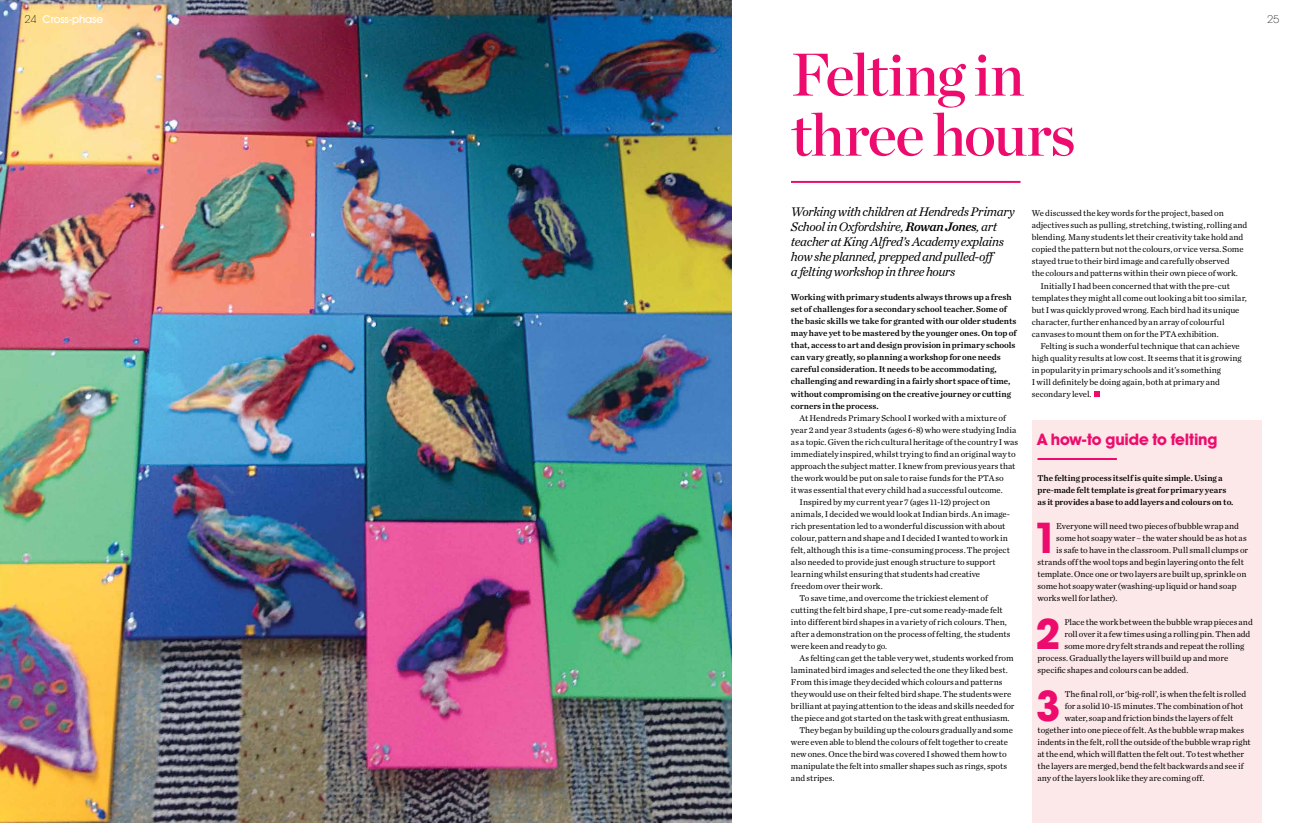
<style>
.page{position:relative;width:1304px;height:823px;background:#fff}
.page>*{position:absolute;margin:0;border:0;box-sizing:border-box;transform-origin:0 0}
.t1{font:60px/60px "Chronicle Display Semi";letter-spacing:-.025em;color:#ed0c6d}
.t2{font:700 42.6px "Avant Garde IT Cby BT";color:#ed0c6d}
.t3{font:700 16px "Avant Garde IT Cby BT";letter-spacing:-.015em;color:#ed0c6d}
.t4{font:italic 13px/15px "Chronicle Text G1";letter-spacing:-.03em;color:#000}
.t5{font:500 11px "Avant Garde IT Cby BT";letter-spacing:-.01em;color:#fff}
.t6{font:200 11px "Avant Garde IT Cby BT";color:#000}
.t7{font:8.8px "Chronicle Text G1";color:#000}
.t8{font:8.8px/12px "Chronicle Text G1 Semi";color:#000}
.s1{font-family:"Chronicle Text G1 Semi"}
</style>
<div class="page">
<img style="left:0;top:0;width:731px;height:822px">
<div style="left:1032px;top:420px;width:229px;height:402px;background:#fde8e9"></div>
<svg style="left:1094px;top:391px;width:6px;height:5px"></svg>
<hr style="left:1037px;top:457px;width:80px;height:2px;background:#ed0c6d">
<hr style="left:791px;top:181px;width:229px;height:2px;background:#ed0c6d">
<p class="t5" style="left:43px;top:12px;width:62px">Cross-phase</p>
<p class="t6" style="left:25px;top:12px;width:14px">24</p>
<p class="t6" style="left:1267px;top:12px;width:14px">25</p>
<h1 class="t1" style="left:791px;top:40px;width:286px">Felting in three hours</h1>
<h3 class="t4" style="left:791px;top:203px;width:225px">Working with children at Hendreds Primary School in Oxfordshire, <span class="s1">Rowan Jones</span>, art teacher at King Alfred’s Academy explains how she planned, prepped and pulled-off<br>a felting workshop in three hours</h3>
<p class="t8" style="left:791px;top:291px;width:227px">Working with primary students always throws up a fresh set of challenges for a secondary school teacher. Some of the basic skills we take for granted with our older students may have yet to be mastered by the younger ones. On top of that, access to art and design provision in primary schools can vary greatly, so planning a workshop for one needs careful consideration. It needs to be accommodating, challenging and rewarding in a fairly short space of time, without compromising on the creative journey or cutting corners in the process.</p>
<p class="t7" style="left:799px;top:412px;width:208px">At Hendreds Primary School I worked with a mixture of</p>
<p class="t7" style="left:791px;top:424px;width:227px">year 2 and year 3 students (ages 6-8) who were studying India</p>
<p class="t7" style="left:791px;top:436px;width:229px">as a topic. Given the rich cultural heritage of the country I was</p>
<p class="t7" style="left:791px;top:448px;width:226px">immediately inspired, whilst trying to find an original way to</p>
<p class="t7" style="left:791px;top:460px;width:226px">approach the subject matter. I knew from previous years that</p>
<p class="t7" style="left:791px;top:472px;width:214px">the work would be put on sale to raise funds for the PTA so</p>
<p class="t7" style="left:791px;top:484px;width:213px">itwas essential that every child had a successful outcome.</p>
<p class="t7" style="left:799px;top:496px;width:192px">Inspired by my current year 7 (ages 11-12) project on</p>
<p class="t7" style="left:791px;top:508px;width:221px">animals, I decided we would look at Indian birds. An image-</p>
<p class="t7" style="left:791px;top:520px;width:216px">rich presentation led to a wonderful discussion with about</p>
<p class="t7" style="left:791px;top:532px;width:218px">colour, pattern and shape and I decided I wanted to work in</p>
<p class="t7" style="left:791px;top:544px;width:220px">felt, although this is a time-consuming process. The project</p>
<p class="t7" style="left:791px;top:556px;width:206px">also needed to provide just enough structure to support</p>
<p class="t7" style="left:791px;top:568px;width:191px">learning whilst ensuring that students had creative</p>
<p class="t7" style="left:791px;top:580px;width:93px">freedomover their work.</p>
<p class="t7" style="left:799px;top:592px;width:190px">To save time, and overcome the trickiest element of</p>
<p class="t7" style="left:791px;top:604px;width:213px">cutting the felt bird shape, I pre-cut some ready-made felt</p>
<p class="t7" style="left:791px;top:616px;width:217px">intodifferent bird shapes in a variety of rich colours. Then,</p>
<p class="t7" style="left:791px;top:628px;width:221px">after ademonstration on the process of felting, the students</p>
<p class="t7" style="left:791px;top:640px;width:98px">were keen and ready to go.</p>
<p class="t7" style="left:799px;top:652px;width:216px">As felting can get the table very wet, students worked from</p>
<p class="t7" style="left:791px;top:664px;width:218px">laminated bird images and selected the one they liked best.</p>
<p class="t7" style="left:791px;top:676px;width:213px">From this image they decided which colours and patterns</p>
<p class="t7" style="left:791px;top:688px;width:222px">theywould use on their felted bird shape. The students were</p>
<p class="t7" style="left:791px;top:700px;width:225px">brilliant at paying attention to the ideas and skills needed for</p>
<p class="t7" style="left:791px;top:712px;width:220px">the piece and got started on the task with great enthusiasm.</p>
<p class="t7" style="left:799px;top:724px;width:215px">They began by building up the colours gradually and some</p>
<p class="t7" style="left:791px;top:736px;width:218px">were even able to blend the colours of felt together to create</p>
<p class="t7" style="left:791px;top:748px;width:217px">new ones. Once the bird was covered I showed them how to</p>
<p class="t7" style="left:791px;top:760px;width:218px">manipulate the felt into smaller shapes such as rings, spots</p>
<p class="t7" style="left:791px;top:772px;width:45px">and stripes.</p>
<p class="t7" style="left:1032px;top:208px;width:194px">We discussed the key words for the project, based on</p>
<p class="t7" style="left:1032px;top:220px;width:217px">adjectives such as pulling, stretching, twisting, rolling and</p>
<p class="t7" style="left:1032px;top:232px;width:213px">blending. Many students let their creativity take hold and</p>
<p class="t7" style="left:1032px;top:244px;width:213px">copied the pattern but not the colours, or vice versa. Some</p>
<p class="t7" style="left:1032px;top:256px;width:199px">stayed true to their bird image and carefully observed</p>
<p class="t7" style="left:1032px;top:268px;width:208px">the colours and patterns within their own piece of work.</p>
<p class="t7" style="left:1040px;top:280px;width:191px">Initially I had been concerned that with the pre-cut</p>
<p class="t7" style="left:1032px;top:292px;width:217px">templates they might all come out looking a bit too similar,</p>
<p class="t7" style="left:1032px;top:304px;width:209px">but I was quickly proved wrong. Each bird had its unique</p>
<p class="t7" style="left:1032px;top:316px;width:194px">character, further enhanced by an array of colourful</p>
<p class="t7" style="left:1032px;top:328px;width:188px">canvases to mount them on for the PTA exhibition.</p>
<p class="t7" style="left:1040px;top:340px;width:201px">Felting is such a wonderful technique that can achieve</p>
<p class="t7" style="left:1032px;top:352px;width:211px">highquality results at low cost. It seems that it is growing</p>
<p class="t7" style="left:1032px;top:364px;width:191px">inpopularity in primary schools and it’s something</p>
<p class="t7" style="left:1032px;top:376px;width:190px">Iwilldefinitely be doing again, both at primary and</p>
<p class="t7" style="left:1032px;top:388px;width:61px">secondary level.</p>
<h3 class="t3" style="left:1037px;top:429px;width:182px">A how-to guide to felting</h3>
<p class="t8" style="left:1037px;top:471px;width:198px">The felting process itself is quite simple. Using a pre-made felt template is great for primary years as it provides a base to add layers and colours on to.</p>
<h2 class="t2" style="left:1032px;top:511px;width:27px">1</h2>
<p class="t7" style="left:1056px;top:520px;width:184px">Everyone will need two pieces of bubble wrap and</p>
<p class="t7" style="left:1056px;top:532px;width:192px">some hot soapy water – the water should be as hot as</p>
<p class="t7" style="left:1056px;top:544px;width:194px">is safe to have in the classroom. Pull small clumps or</p>
<p class="t7" style="left:1037px;top:556px;width:208px">strands off the wool tops and begin layering onto the felt</p>
<p class="t7" style="left:1037px;top:568px;width:211px">template. Once one or two layers are built up, sprinkle on</p>
<p class="t7" style="left:1037px;top:580px;width:201px">some hot soapy water (washing-up liquid or hand soap</p>
<p class="t7" style="left:1037px;top:592px;width:82px">works well for lather).</p>
<h2 class="t2" style="left:1035px;top:607px;width:27px">2</h2>
<p class="t7" style="left:1064px;top:616px;width:190px">Place the work between the bubble wrap pieces and</p>
<p class="t7" style="left:1064px;top:628px;width:187px">roll over it a few times using a rolling pin. Then add</p>
<p class="t7" style="left:1064px;top:640px;width:181px">some more dry felt strands and repeat the rolling</p>
<p class="t7" style="left:1037px;top:652px;width:192px">process. Gradually the layers will build up and more</p>
<p class="t7" style="left:1037px;top:664px;width:152px">specific shapes and colours can be added.</p>
<h2 class="t2" style="left:1035px;top:679px;width:27px">3</h2>
<p class="t7" style="left:1065px;top:688px;width:183px">The final roll, or ‘big-roll’, is when the felt is rolled</p>
<p class="t7" style="left:1065px;top:700px;width:180px">for a solid 10-15 minutes. The combination of hot</p>
<p class="t7" style="left:1065px;top:712px;width:170px">water, soap and friction binds the layers of felt</p>
<p class="t7" style="left:1037px;top:724px;width:208px">together into one piece of felt. As the bubble wrap makes</p>
<p class="t7" style="left:1037px;top:736px;width:215px">indents in the felt, roll the outside of the bubble wrap right</p>
<p class="t7" style="left:1037px;top:748px;width:208px">at the end, which will flatten the felt out. To test whether</p>
<p class="t7" style="left:1037px;top:760px;width:208px">the layers are merged, bend the felt backwards and see if</p>
<p class="t7" style="left:1037px;top:772px;width:168px">any of the layers look like they are coming off.</p>
</div>
